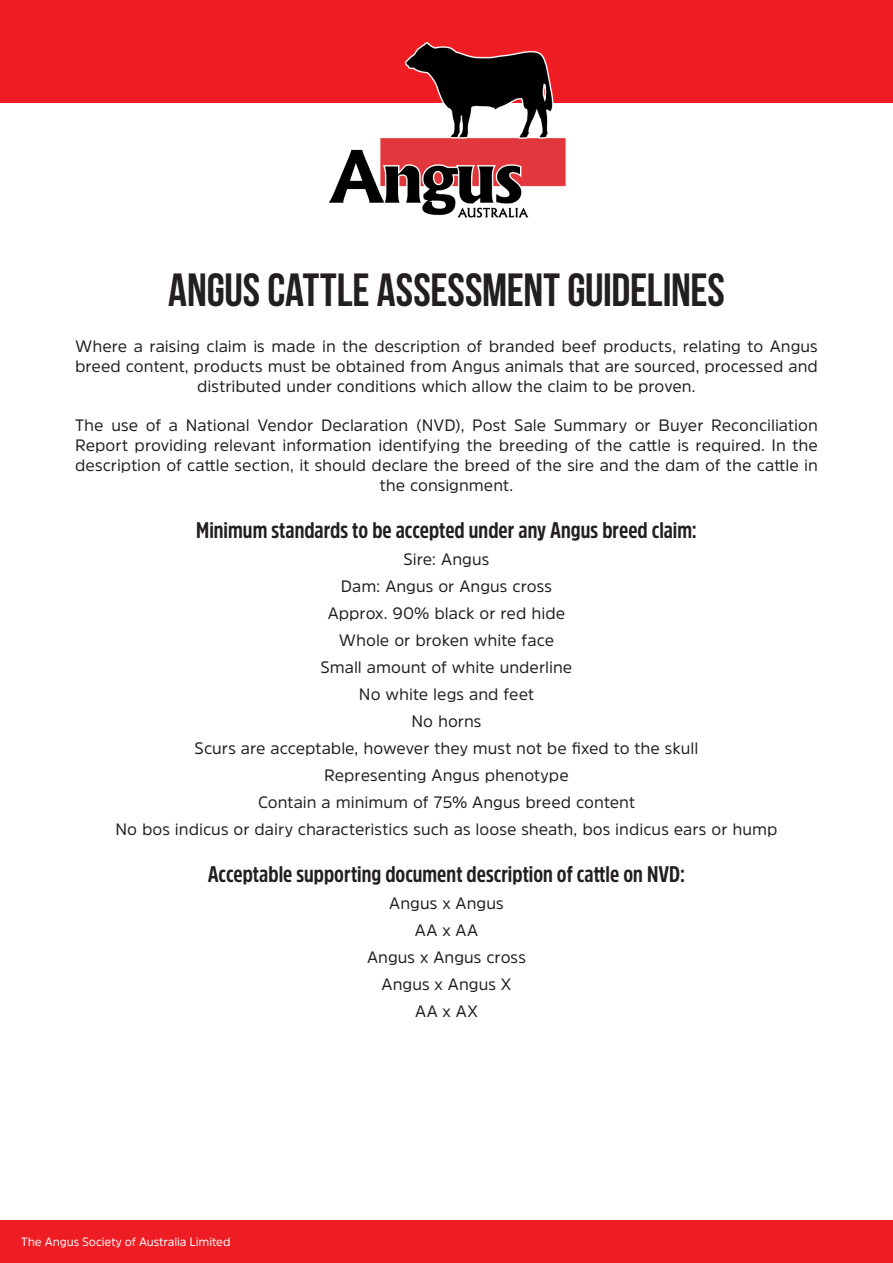
<style>
.page{position:relative;width:893px;height:1263px;background:#fff}
.page>*{position:absolute;margin:0;border:0;box-sizing:border-box;transform-origin:0 0}
.t1{font:700 46.5px "Bebas Neue";letter-spacing:-.005em;color:#231f20}
.t2{font:700 22.5px "Amsi Pro Cond";color:#231f20}
.t3{font:16.5px/19.8px "Amsi Pro";color:#231f20;text-align:center}
.t4{font:12px "Amsi Pro";letter-spacing:-.01em;color:#fff}
</style>
<div class="page">
<div style="left:0;top:0;width:893px;height:103px;background:#ee1d23"></div>
<div style="left:0;top:1220px;width:893px;height:43px;background:#ee1d23"></div>
<img style="left:328px;top:43px;width:238px;height:175px">
<p class="t1" style="left:168px;top:264px;width:558px">ANGUS CATTLE ASSESSMENT GUIDELINES</p>
<p class="t3" style="left:75px;top:336px;width:744px">Where a raising claim is made in the description of branded beef products, relating to Angus breed content, products must be obtained from Angus animals that are sourced, processed and distributed under conditions which allow the claim to be proven.</p>
<p class="t3" style="left:75px;top:415px;width:744px">The use of a National Vendor Declaration (NVD), Post Sale Summary or Buyer Reconciliation Report providing relevant information identifying the breeding of the cattle is required. In the description of cattle section, it should declare the breed of the sire and the dam of the cattle in the consignment.</p>
<p class="t2" style="left:196px;top:514px;width:502px">Minimum standards to be accepted under any Angus breed claim:</p>
<p class="t3" style="left:404px;top:549px;width:87px">Sire: Angus</p>
<p class="t3" style="left:341px;top:576px;width:213px">Dam: Angus or Angus cross</p>
<p class="t3" style="left:328px;top:603px;width:239px">Approx. 90% black or red hide</p>
<p class="t3" style="left:339px;top:630px;width:217px">Whole or broken white face</p>
<p class="t3" style="left:321px;top:657px;width:253px">Small amount of white underline</p>
<p class="t3" style="left:359px;top:684px;width:177px">No white legs and feet</p>
<p class="t3" style="left:411px;top:711px;width:72px">No horns</p>
<p class="t3" style="left:195px;top:738px;width:505px">Scurs are acceptable, however they must not be fixed to the skull</p>
<p class="t3" style="left:324px;top:765px;width:246px">Representing Angus phenotype</p>
<p class="t3" style="left:258px;top:792px;width:378px">Contain a minimum of 75% Angus breed content</p>
<p class="t3" style="left:115px;top:819px;width:664px">No bos indicus or dairy characteristics such as loose sheath, bos indicus ears or hump</p>
<p class="t2" style="left:208px;top:858px;width:479px">Acceptable supporting document description of cattle on NVD:</p>
<p class="t3" style="left:389px;top:892px;width:116px">Angus x Angus</p>
<p class="t3" style="left:415px;top:919px;width:65px">AA x AA</p>
<p class="t3" style="left:367px;top:946px;width:160px">Angus x Angus cross</p>
<p class="t3" style="left:382px;top:973px;width:131px">Angus x Angus X</p>
<p class="t3" style="left:415px;top:1000px;width:64px">AA x AX</p>
<p class="t4" style="left:21px;top:1233px;width:211px">The Angus Society of Australia Limited</p>
</div>
